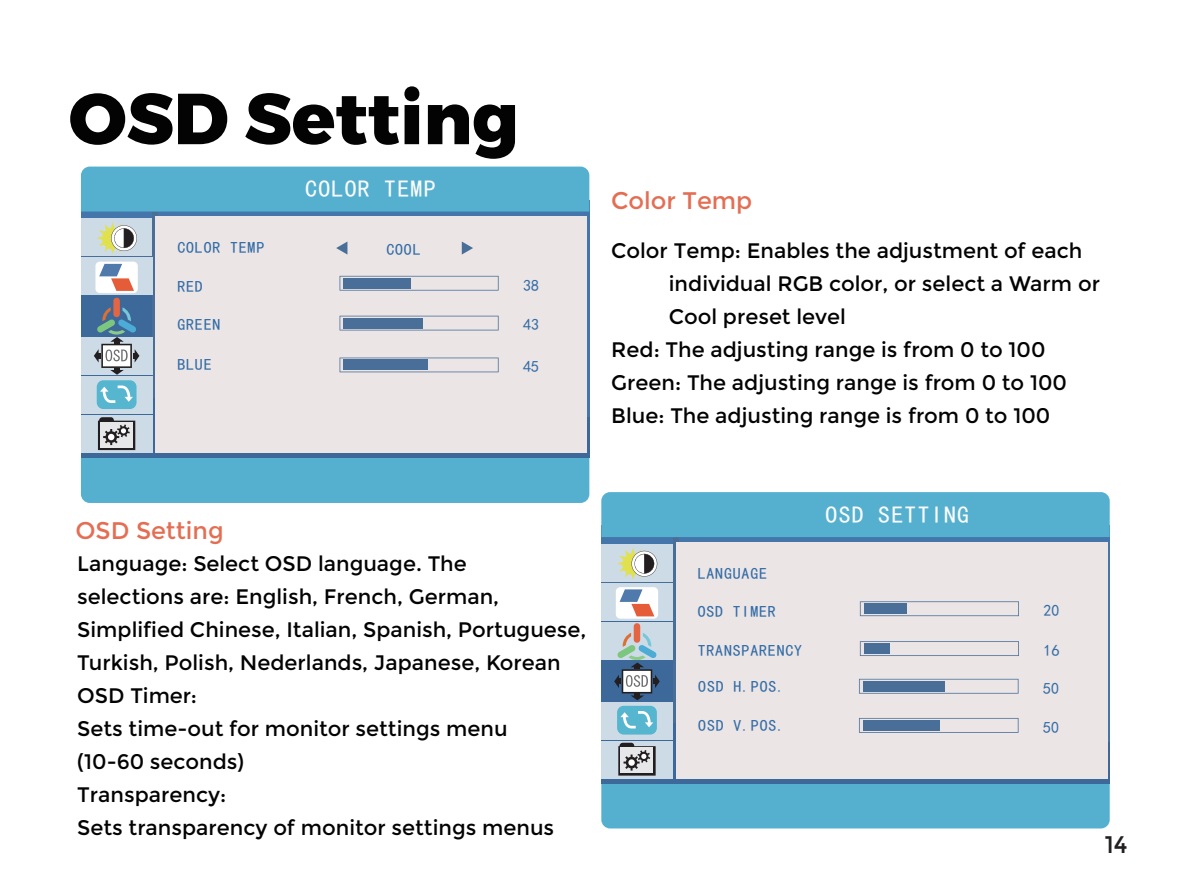
<style>
.page{position:relative;width:1191px;height:893px;background:#fff}
.page>*{position:absolute;margin:0;border:0;box-sizing:border-box;transform-origin:0 0}
.t1{font:800 72px "Montserrat";color:#030303}
.t2{font:24px "Montserrat";color:#e46e53}
.t3{font:24px "Sim Hei";letter-spacing:.05em;color:#fbfbfc}
.t4{font:24px "Montserrat";color:#231f20}
.t5{font:21px/33px "Montserrat";color:#030303}
.t6{font:15.9px "Sim Hei";letter-spacing:.05em;color:#336ca6}
</style>
<div class="page">
<svg style="left:81px;top:212px;width:508px;height:6px;background:#5f87b4"></svg>
<div style="left:81px;top:256px;width:508px;height:8px;background:#cddbe6"></div>
<div style="left:81px;top:218px;width:72px;height:38px;background:#cddbe6"></div>
<div style="left:81px;top:291px;width:508px;height:167px;background:#3c689a"></div>
<div style="left:584px;top:217px;width:5px;height:199px;background:#4475ab"></div>
<div style="left:153px;top:198px;width:5px;height:199px;background:#496f98"></div>
<div style="left:81px;top:258px;width:71px;height:37px;background:#cddbe6"></div>
<div style="left:81px;top:337px;width:71px;height:38px;background:#cddbe6"></div>
<div style="left:81px;top:376px;width:71px;height:38px;background:#cddbe6"></div>
<div style="left:81px;top:415px;width:71px;height:38px;background:#cddbe6"></div>
<div style="left:155px;top:217px;width:432px;height:236px;background:#ebe5e5"></div>
<div style="left:81px;top:167px;width:508px;height:45px;background:#55b0d0"></div>
<div style="left:81px;top:458px;width:508px;height:45px;background:#55b0d0"></div>
<div style="left:601px;top:783px;width:508px;height:45px;background:#55b0d0"></div>
<svg style="left:97px;top:222px;width:40px;height:32px"></svg>
<div style="left:95px;top:262px;width:43px;height:31px;background:#fff;border-radius:4px"></div>
<svg style="left:99px;top:264px;width:35px;height:27px"></svg>
<div style="left:113px;top:298px;width:7px;height:19px;background:#e36542;border-radius:3px"></div>
<svg style="left:94px;top:307px;width:45px;height:68px"></svg>
<div style="left:97px;top:380px;width:39px;height:29px;background:#56b5cf;border-radius:7px"></div>
<svg style="left:100px;top:385px;width:33px;height:18px"></svg>
<svg style="left:98px;top:417px;width:37px;height:33px"></svg>
<svg style="left:336px;top:242px;width:11px;height:13px"></svg>
<svg style="left:462px;top:241px;width:11px;height:14px"></svg>
<svg style="left:339px;top:276px;width:159px;height:15px"></svg>
<div style="left:343px;top:278px;width:68px;height:10px;background:#496f98"></div>
<svg style="left:339px;top:316px;width:159px;height:14px"></svg>
<div style="left:343px;top:318px;width:79px;height:10px;background:#496f98"></div>
<svg style="left:339px;top:358px;width:159px;height:14px"></svg>
<div style="left:343px;top:360px;width:85px;height:10px;background:#496f98"></div>
<div style="left:601px;top:526px;width:509px;height:23px;background:#4475ab"></div>
<div style="left:601px;top:581px;width:508px;height:9px;background:#496f98"></div>
<div style="left:601px;top:544px;width:72px;height:37px;background:#cddbe6"></div>
<svg style="left:601px;top:616px;width:508px;height:167px;background:#587ca6"></svg>
<svg style="left:1107px;top:543px;width:3px;height:199px"></svg>
<div style="left:673px;top:524px;width:5px;height:199px;background:#496f98"></div>
<div style="left:601px;top:583px;width:71px;height:38px;background:#cddbe6"></div>
<div style="left:601px;top:622px;width:71px;height:38px;background:#cddbe6"></div>
<div style="left:601px;top:702px;width:71px;height:37px;background:#cddbe6"></div>
<div style="left:601px;top:741px;width:71px;height:37px;background:#cddbe6"></div>
<div style="left:675px;top:542px;width:432px;height:236px;background:#ebe5e5"></div>
<div style="left:601px;top:492px;width:508px;height:45px;background:#55b0d0"></div>
<svg style="left:617px;top:547px;width:40px;height:33px"></svg>
<div style="left:616px;top:587px;width:42px;height:32px;background:#fff;border-radius:4px"></div>
<svg style="left:619px;top:589px;width:35px;height:27px"></svg>
<div style="left:633px;top:623px;width:7px;height:20px;background:#e36542;border-radius:3px"></div>
<svg style="left:614px;top:633px;width:46px;height:67px"></svg>
<div style="left:617px;top:706px;width:40px;height:29px;background:#56b5cf;border-radius:7px"></div>
<svg style="left:620px;top:711px;width:33px;height:17px"></svg>
<svg style="left:618px;top:743px;width:37px;height:33px"></svg>
<svg style="left:860px;top:601px;width:159px;height:15px"></svg>
<div style="left:863px;top:604px;width:43px;height:10px;background:#496f98"></div>
<svg style="left:860px;top:641px;width:159px;height:15px"></svg>
<div style="left:863px;top:644px;width:26px;height:10px;background:#496f98"></div>
<svg style="left:859px;top:679px;width:159px;height:15px"></svg>
<div style="left:863px;top:681px;width:81px;height:10px;background:#496f98"></div>
<svg style="left:859px;top:718px;width:159px;height:15px"></svg>
<div style="left:863px;top:720px;width:76px;height:10px;background:#496f98"></div>
<h1 class="t1" style="left:69px;top:74px;width:452px">OSD Setting</h1>
<p class="t3" style="left:305px;top:177px;width:132px">COLOR TEMP</p>
<p class="t6" style="left:177px;top:239px;width:88px">COLOR TEMP</p>
<p class="t6" style="left:386px;top:241px;width:36px">COOL</p>
<p class="t6" style="left:177px;top:278px;width:27px">RED</p>
<p class="t6" style="left:177px;top:317px;width:45px">GREEN</p>
<p class="t6" style="left:177px;top:357px;width:36px">BLUE</p>
<p class="t6" style="left:523px;top:277px;width:17px">38</p>
<p class="t6" style="left:523px;top:317px;width:17px">43</p>
<p class="t6" style="left:523px;top:359px;width:17px">45</p>
<p class="t2" style="left:611px;top:187px;width:143px">Color Temp</p>
<p class="t5" style="left:611px;top:234px;width:473px">Color Temp: Enables the adjustment of each</p>
<p class="t5" style="left:669px;top:267px;width:433px">individual RGB color, or select a Warm or</p>
<p class="t5" style="left:669px;top:300px;width:178px">Cool preset level</p>
<p class="t5" style="left:611px;top:333px;width:436px">Red: The adjusting range is from 0 to 100</p>
<p class="t5" style="left:611px;top:366px;width:457px">Green: The adjusting range is from 0 to 100</p>
<p class="t5" style="left:611px;top:399px;width:440px">Blue: The adjusting range is from 0 to 100</p>
<p class="t2" style="left:75px;top:517px;width:150px">OSD Setting</p>
<p class="t5" style="left:77px;top:547px;width:510px">Language: Select OSD language. The<br>selections are: English, French, German, Simplified Chinese, Italian, Spanish, Portuguese, Turkish, Polish, Nederlands, Japanese, Korean OSD Timer:<br>Sets time-out for monitor settings menu<br>(10-60 seconds)<br>Transparency:<br>Sets transparency of monitor settings menus</p>
<p class="t6" style="left:697px;top:565px;width:71px">LANGUAGE</p>
<p class="t6" style="left:697px;top:603px;width:80px">OSD TIMER</p>
<p class="t6" style="left:697px;top:642px;width:106px">TRANSPARENCY</p>
<p class="t6" style="left:698px;top:678px;width:88px">OSD H.POS.</p>
<p class="t6" style="left:698px;top:717px;width:88px">OSD V.POS.</p>
<p class="t3" style="left:825px;top:502px;width:145px">OSD SETTING</p>
<p class="t6" style="left:1043px;top:602px;width:17px">20</p>
<p class="t6" style="left:1043px;top:642px;width:17px">16</p>
<p class="t6" style="left:1043px;top:680px;width:17px">50</p>
<p class="t6" style="left:1043px;top:719px;width:17px">50</p>
<p class="t4" style="left:1104px;top:830px;width:24px">14</p>
</div>
